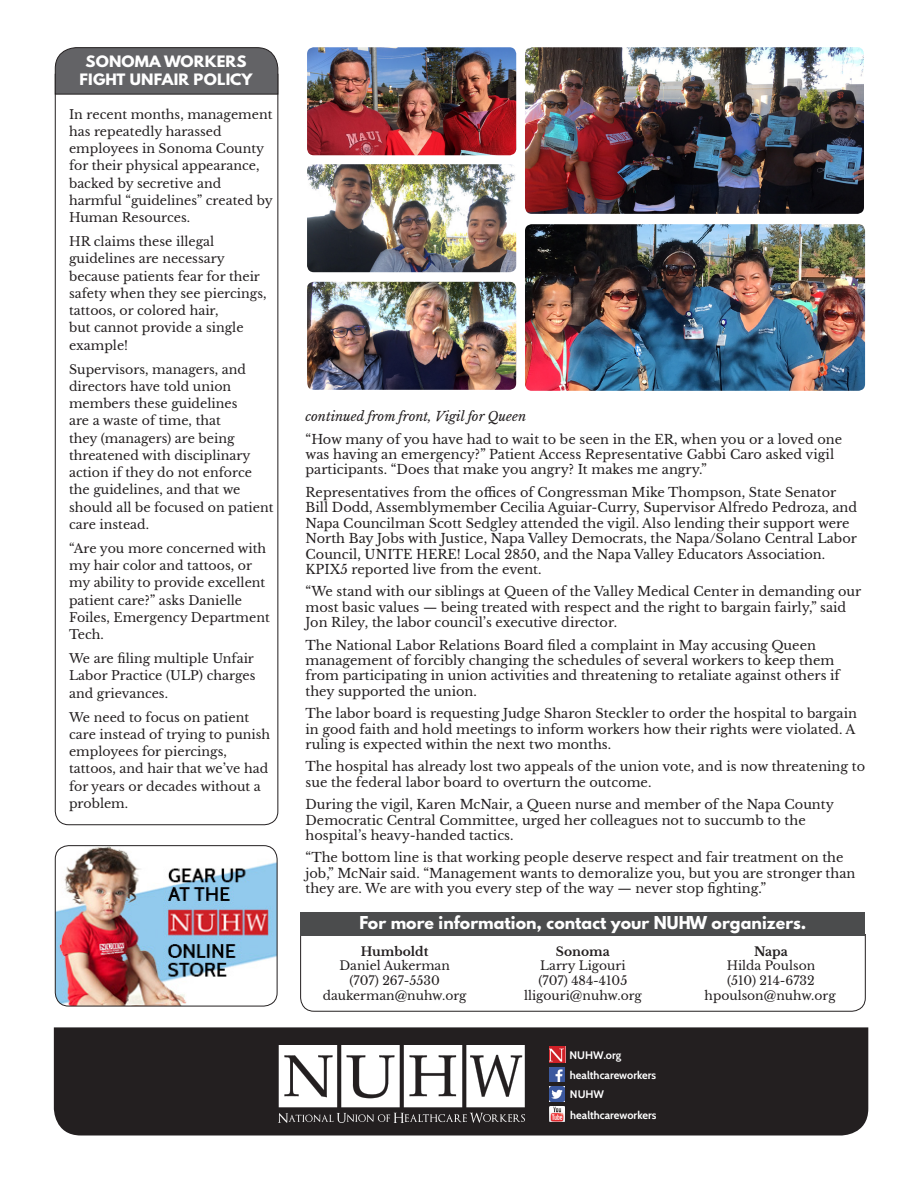
<style>
.page{position:relative;width:918px;height:1188px;background:#fff}
.page>*{position:absolute;margin:0;border:0;box-sizing:border-box;transform-origin:0 0}
.t1{font:700 15.75px "League Spartan";letter-spacing:.005em;color:#fff}
.t2{font:700 13.95px/18px "League Spartan";letter-spacing:.01em;color:#fff;text-align:center;scale:1.08 1}
.t3{font:12.9px/15.5px "Libre Baskerville";color:#231f20}
.t4{font:italic 12.9px "Libre Baskerville";color:#231f20}
.t5{font:12.6px/17.2px "Libre Baskerville";color:#231f20}
.t6{font:12.3px/14.7px "Libre Baskerville";color:#231f20;text-align:center}
.t7{font:700 10.95px "Cabin";color:#fff}
.s1{font-weight:700}
</style>
<div class="page">
<div style="left:54px;top:1027px;width:814px;height:109px;background:#231f20"></div>
<img style="left:279px;top:1046px;width:246px;height:76px">
<div style="left:565px;top:1044px;width:121px;height:25px;background:#231f20"></div>
<img style="left:549px;top:1047px;width:16px;height:15px">
<img style="left:549px;top:1067px;width:16px;height:15px">
<img style="left:549px;top:1087px;width:16px;height:14px">
<img style="left:549px;top:1107px;width:16px;height:14px">
<svg style="left:55px;top:95px;width:224px;height:730px"></svg>
<svg style="left:55px;top:47px;width:224px;height:48px;background:#636366"></svg>
<svg style="left:300px;top:934px;width:566px;height:78px"></svg>
<div style="left:301px;top:912px;width:564px;height:24px;background:#4b4c4d"></div>
<img style="left:55px;top:846px;width:222px;height:160px">
<div style="left:55px;top:845px;width:222px;height:161px;border:1px solid #231f20;border-radius:14px"></div>
<img style="left:525px;top:224px;width:340px;height:167px">
<img style="left:525px;top:47px;width:339px;height:167px">
<img style="left:307px;top:47px;width:209px;height:108px">
<img style="left:307px;top:164px;width:209px;height:108px">
<img style="left:307px;top:282px;width:209px;height:108px">
<p class="t2" style="left:80px;top:52px;width:162px">SONOMA WORKERS<br>FIGHT UNFAIR POLICY</p>
<p class="t5" style="left:69px;top:106px;width:205px">In recent months, management has repeatedly harassed employees in Sonoma County for their physical appearance, backed by secretive and harmful “guidelines” created by<br>Human Resources.</p>
<p class="t5" style="left:69px;top:233px;width:199px">HR claims these illegal guidelines are necessary because patients fear for their safety when they see piercings, tattoos, or colored hair,<br>but cannot provide a single example!</p>
<p class="t5" style="left:69px;top:361px;width:206px">Supervisors, managers, and directors have told union members these guidelines<br>are a waste of time, that<br>they (managers) are being threatened with disciplinary action if they do not enforce the guidelines, and that we should all be focused on patient care instead.</p>
<p class="t5" style="left:69px;top:540px;width:202px">“Are you more concerned with my hair color and tattoos, or my ability to provide excellent patient care?” asks Danielle<br>Foiles, Emergency Department<br>Tech.</p>
<p class="t5" style="left:69px;top:650px;width:188px">We are filing multiple Unfair<br>Labor Practice (ULP) charges and grievances.</p>
<p class="t5" style="left:69px;top:709px;width:203px">We need to focus on patient care instead of trying to punish employees for piercings, tattoos, and hair that we’ve had for years or decades without a problem.</p>
<p class="t4" style="left:306px;top:409px;width:222px">continued from front, Vigil for Queen</p>
<p class="t3" style="left:306px;top:431px;width:538px">“How many of you have had to wait to be seen in the ER, when you or a loved one was having an emergency?” Patient Access Representative Gabbi Caro asked vigil participants. “Does that make you angry? It makes me angry.”</p>
<p class="t3" style="left:306px;top:484px;width:553px">Representatives from the offices of Congressman Mike Thompson, State Senator Bill Dodd, Assemblymember Cecilia Aguiar-Curry, Supervisor Alfredo Pedroza, and Napa Councilman Scott Sedgley attended the vigil. Also lending their support were North Bay Jobs with Justice, Napa Valley Democrats, the Napa/Solano Central Labor Council, UNITE HERE! Local 2850, and the Napa Valley Educators Association.<br>KPIX5 reported live from the event.</p>
<p class="t3" style="left:306px;top:584px;width:557px">“We stand with our siblings at Queen of the Valley Medical Center in demanding our most basic values — being treated with respect and the right to bargain fairly,” said<br>Jon Riley, the labor council’s executive director.</p>
<p class="t3" style="left:306px;top:637px;width:536px">The National Labor Relations Board filed a complaint in May accusing Queen management of forcibly changing the schedules of several workers to keep them from participating in union activities and threatening to retaliate against others if they supported the union.</p>
<p class="t3" style="left:306px;top:706px;width:553px;text-align:justify">The labor board is requesting Judge Sharon Steckler to order the hospital to bargain in good faith and hold meetings to inform workers how their rights were violated. A ruling is expected within the next two months.</p>
<p class="t3" style="left:306px;top:759px;width:561px">The hospital has already lost two appeals of the union vote, and is now threatening to sue the federal labor board to overturn the outcome.</p>
<p class="t3" style="left:306px;top:797px;width:530px">During the vigil, Karen McNair, a Queen nurse and member of the Napa County<br>Democratic Central Committee, urged her colleagues not to succumb to the hospital’s heavy-handed tactics.</p>
<p class="t3" style="left:306px;top:850px;width:551px">“The bottom line is that working people deserve respect and fair treatment on the job,” McNair said. “Management wants to demoralize you, but you are stronger than they are. We are with you every step of the way — never stop fighting.”</p>
<p class="t1" style="left:359px;top:911px;width:448px">For more information, contact your NUHW organizers.</p>
<p class="t6" style="left:323px;top:944px;width:145px"><span class="s1">Humboldt<br></span>Daniel Aukerman<br>(707) 267-5530 daukerman@nuhw.org</p>
<p class="t6" style="left:524px;top:944px;width:119px"><span class="s1">Sonoma<br></span>Larry Ligouri<br>(707) 484-4105 lligouri@nuhw.org</p>
<p class="t6" style="left:705px;top:944px;width:133px"><span class="s1">Napa<br></span>Hilda Poulson<br>(510) 214-6732 hpoulson@nuhw.org</p>
<p class="t7" style="left:570px;top:1049px;width:53px">NUHW.org</p>
<p class="t7" style="left:570px;top:1068px;width:88px">healthcareworkers</p>
<p class="t7" style="left:570px;top:1088px;width:36px">NUHW</p>
<p class="t7" style="left:570px;top:1108px;width:88px">healthcareworkers</p>
</div>
